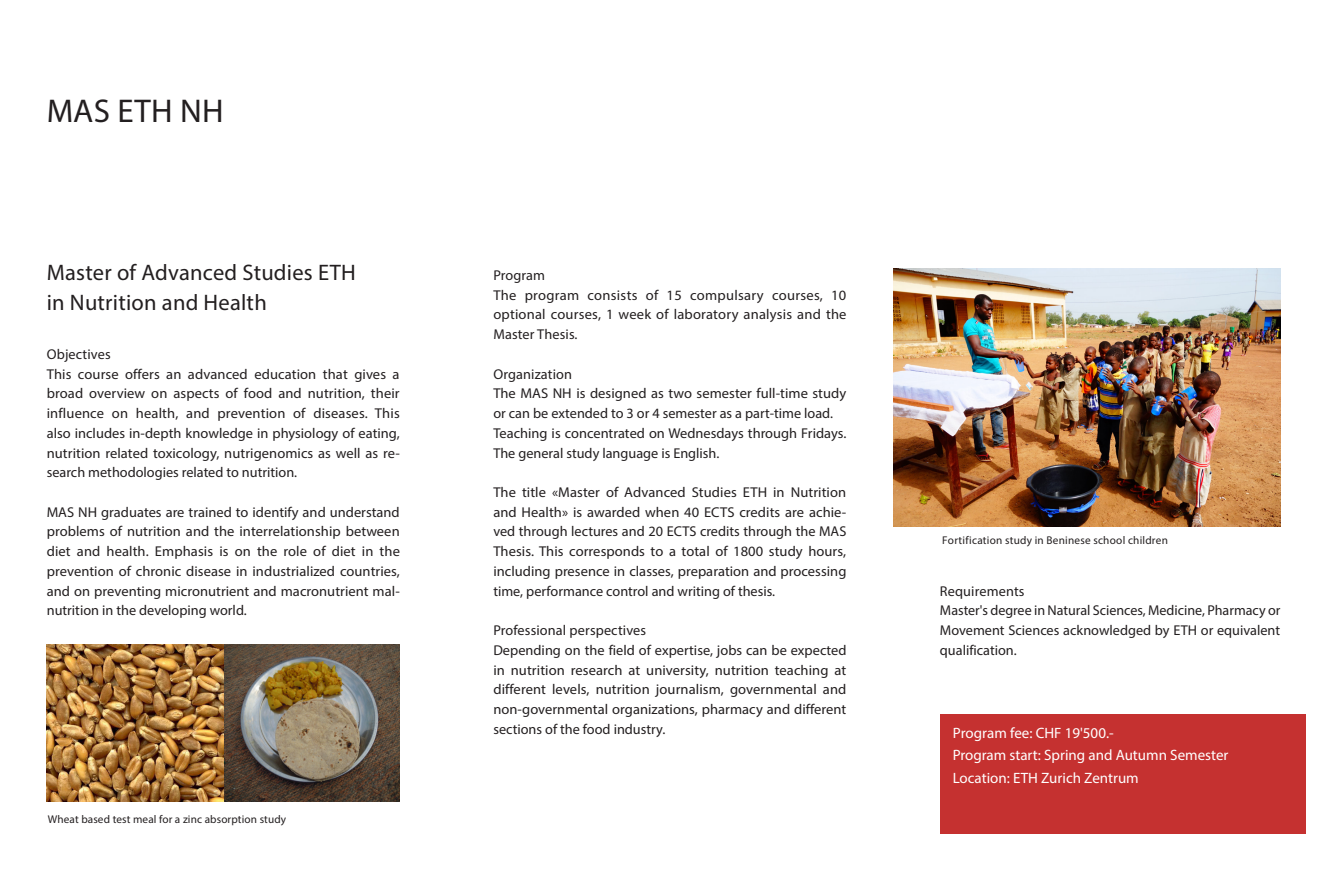
<style>
.page{position:relative;width:1327px;height:893px;background:#fff}
.page>*{position:absolute;margin:0;border:0;box-sizing:border-box;transform-origin:0 0}
._03-titel-4{font:33px "Myriad Pro";letter-spacing:.01em;color:#231f20}
._04-intro-zitat{font:22.5px/30px "Myriad Pro";letter-spacing:.01em;color:#231f20}
._07-kasten{font:15px/22.8px "Myriad Pro";color:#fff}
._06-lauftext{font:14.25px/19.6px "Myriad Pro";color:#231f20;text-align:justify}
._05-untertitel{font:14.25px/19.6px "Myriad Pro";letter-spacing:.01em;color:#231f20;text-align:justify}
._12-text-schwarz-org{font:11.25px "Myriad Pro";letter-spacing:.02em;color:#231f20}
._08-legende{font:11.25px "Myriad Pro";letter-spacing:.01em;color:#231f20}
</style>
<div class="page">
<div style="left:940px;top:714px;width:365px;height:119px;background:#c53130"></div>
<img style="left:223px;top:644px;width:177px;height:157px">
<img style="left:893px;top:269px;width:387px;height:258px">
<img style="left:47px;top:644px;width:176px;height:157px">
<p class="_03-titel-4" style="left:47px;top:91px;width:178px">MAS ETH NH</p>
<p class="_04-intro-zitat" style="left:47px;top:257px;width:310px">Master of Advanced Studies ETH in Nutrition and Health</p>
<p class="_05-untertitel" style="left:47px;top:344px;width:65px">Objectives</p>
<p class="_06-lauftext" style="left:47px;top:364px;width:354px">This course offers an advanced education that gives a broad overview on aspects of food and nutrition, their influence on health, and prevention of diseases. This also includes in-depth knowledge in physiology of eating, nutrition related toxicology, nutrigenomics as well as re&shy;search methodologies related to nutrition.</p>
<p class="_06-lauftext" style="left:47px;top:502px;width:355px">MAS NH graduates are trained to identify and understand problems of nutrition and the interrelationship between diet and health. Emphasis is on the role of diet in the prevention of chronic disease in industrialized countries, and on preventing micronutrient and macronutrient mal&shy;nutrition in the developing world.</p>
<p class="_08-legende" style="left:48px;top:812px;width:240px">Wheat based test meal for a zinc absorption study</p>
<p class="_05-untertitel" style="left:493px;top:265px;width:53px">Program</p>
<p class="_05-untertitel" style="left:493px;top:285px;width:355px">The program consists of 15 compulsary courses, 10 optional courses, 1 week of laboratory analysis and the Master Thesis.</p>
<p class="_05-untertitel" style="left:493px;top:364px;width:80px">Organization</p>
<p class="_06-lauftext" style="left:493px;top:384px;width:354px">The MAS NH is designed as two semester full-time study or can be extended to 3 or 4 semester as a part-time load.</p>
<p class="_06-lauftext" style="left:493px;top:423px;width:354px">Teaching is concentrated on Wednesdays through Fridays.<br>The general study language is English.</p>
<p class="_06-lauftext" style="left:493px;top:482px;width:354px">The title «Master of Advanced Studies ETH in Nutrition and Health» is awarded when 40 ECTS credits are achie&shy;ved through lectures and 20 ECTS credits through the MAS Thesis. This corresponds to a total of 1800 study hours, including presence in classes, preparation and processing time, performance control and writing of thesis.</p>
<p class="_05-untertitel" style="left:493px;top:620px;width:154px">Professional perspectives</p>
<p class="_06-lauftext" style="left:493px;top:640px;width:355px">Depending on the field of expertise, jobs can be expected in nutrition research at university, nutrition teaching at different levels, nutrition journalism, governmental and non-governmental organizations, pharmacy and different sections of the food industry.</p>
<p class="_12-text-schwarz-org" style="left:942px;top:533px;width:227px">Fortification study in Beninese school children</p>
<p class="_05-untertitel" style="left:940px;top:581px;width:86px">Requirements</p>
<p class="_06-lauftext" style="left:940px;top:600px;width:342px">Master's degree in Natural Sciences, Medicine, Pharmacy or Movement Sciences acknowledged by ETH or equivalent qualification.</p>
<p class="_07-kasten" style="left:952px;top:721px;width:277px">Program fee: CHF 19'500.-<br>Program start: Spring and Autumn Semester<br>Location: ETH Zurich Zentrum</p>
</div>
